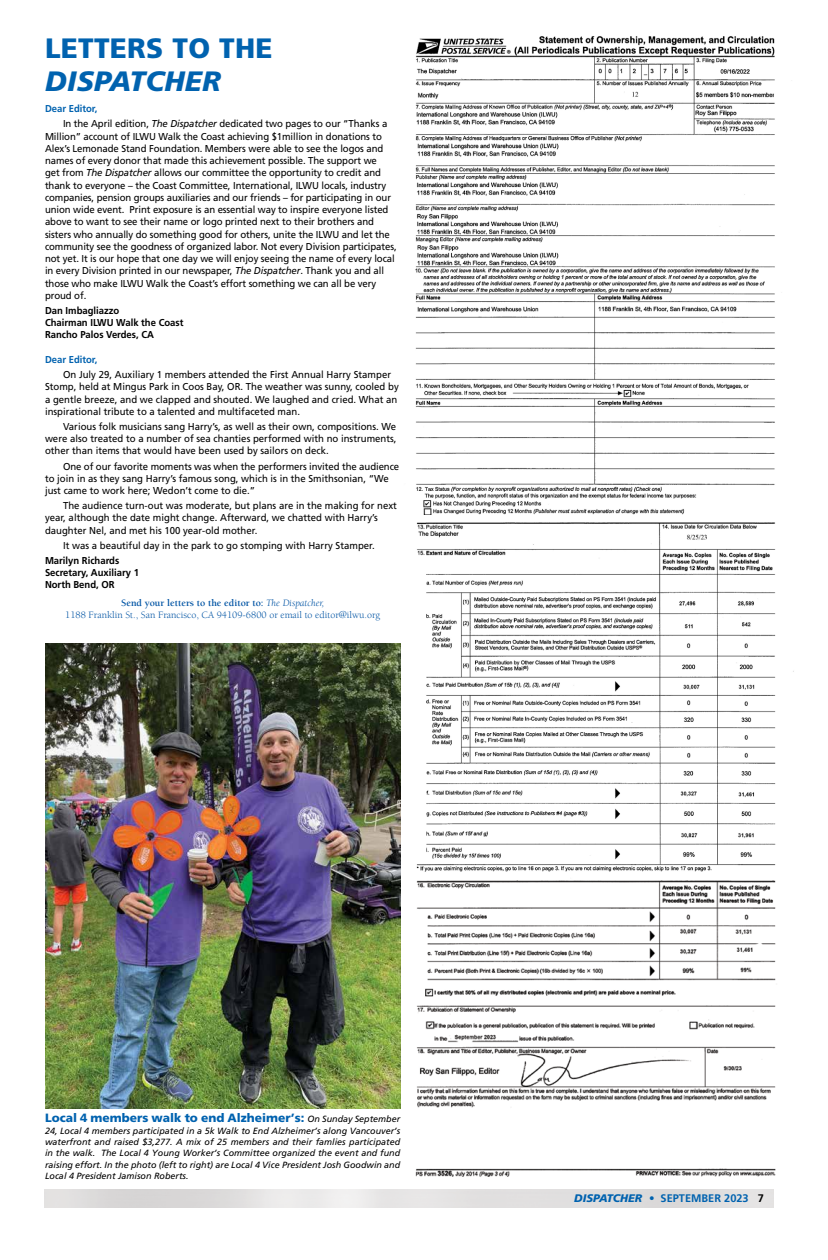
<style>
.page{position:relative;width:828px;height:1260px;background:#fff}
.page>*{position:absolute;margin:0;border:0;box-sizing:border-box;transform-origin:0 0}
.t1{font:900 28px "Frutiger";letter-spacing:.01em;color:#0062af}
.t2{font:italic 900 28px "Frutiger";letter-spacing:.01em;color:#0062af}
.t3{font:900 12px "Frutiger";color:#0062af}
.t4{font:700 11px "Frutiger";color:#0062af}
.t5{font:10px/12.2px "Frutiger";letter-spacing:-.01em;color:#000;scale:.96 1}
.t6{font:10px/12px "Berkeley";color:#0054a4;text-align:center}
.t7{font:700 10px/12.2px "Frutiger";color:#000;scale:.95 1}
.t8{font:700 10px "Frutiger";color:#0062af;scale:.95 1}
.t9{font:italic 9px/11.3px "Frutiger";color:#000;text-align:justify}
.s1{font-weight:700;color:#0062af}
.s2{font-style:italic}
.s3{font-weight:700}
.s4{font-weight:400;font-style:italic;font-size:9px;color:#000}
.s5{font-weight:900;font-style:italic}
.s6{color:#000}
</style>
<div class="page">
<img style="left:415px;top:36px;width:360px;height:478px">
<img style="left:416px;top:522px;width:378px;height:350px">
<img style="left:416px;top:881px;width:360px;height:227px">
<img style="left:415px;top:1168px;width:361px;height:9px">
<img style="left:45px;top:643px;width:356px;height:466px">
<h1 class="t1" style="left:45px;top:31px;width:229px">LETTERS TO THE</h1>
<h1 class="t2" style="left:45px;top:64px;width:177px">DISPATCHER</h1>
<p class="t5" style="left:63px;top:101px;width:339px;line-height:15.1px;text-indent:-18px"><span class="s1">Dear Editor,<br></span>In the April edition, <span class="s2">The Dispatcher</span> dedicated two pages to our “Thanks a</p>
<p class="t5" style="left:45px;top:130px;width:368px">Million” account of ILWU Walk the Coast achieving $1million in donations to Alex’s Lemonade Stand Foundation. Members were able to see the logos and names of every donor that made this achievement possible. The support we<br>get from <span class="s2">The Dispatcher</span> allows our committee the opportunity to credit and thank to everyone – the Coast Committee, International, ILWU locals, industry companies, pension groups auxiliaries and our friends – for participating in our union wide event. Print exposure is an essential way to inspire everyone listed above to want to see their name or logo printed next to their brothers and sisters who annually do something good for others, unite the ILWU and let the community see the goodness of organized labor. Not every Division participates, not yet. It is our hope that one day we will enjoy seeing the name of every local in every Division printed in our newspaper, <span class="s2">The Dispatcher</span>. Thank you and all those who make ILWU Walk the Coast’s effort something we can all be very proud of.</p>
<p class="t7" style="left:45px;top:304px;width:147px">Dan Imbagliazzo<br>Chairman ILWU Walk the Coast<br>Rancho Palos Verdes, CA</p>
<p class="t8" style="left:45px;top:354px;width:57px">Dear Editor,</p>
<p class="t5" style="left:45px;top:368px;width:370px;text-indent:18px">On July 29, Auxiliary 1 members attended the First Annual Harry Stamper Stomp, held at Mingus Park in Coos Bay, OR. The weather was sunny, cooled by a gentle breeze, and we clapped and shouted. We laughed and cried. What an inspirational tribute to a talented and multifaceted man.</p>
<p class="t5" style="left:45px;top:420px;width:368px;text-align:justify;text-indent:18px">Various folk musicians sang Harry’s, as well as their own, compositions. We were also treated to a number of sea chanties performed with no instruments, other than items that would have been used by sailors on deck.</p>
<p class="t5" style="left:45px;top:460px;width:370px;text-indent:18px">One of our favorite moments was when the performers invited the audience to join in as they sang Harry’s famous song, which is in the Smithsonian, “We just came to work here; Wedon’t come to die.”</p>
<p class="t5" style="left:45px;top:500px;width:368px;text-indent:18px">The audience turn-out was moderate, but plans are in the making for next year, although the date might change. Afterward, we chatted with Harry’s daughter Nel, and met his 100 year-old mother.</p>
<p class="t5" style="left:63px;top:539px;width:326px">It was a beautiful day in the park to go stomping with Harry Stamper.</p>
<p class="t7" style="left:45px;top:554px;width:100px">Marilyn Richards<br>Secretary, Auxiliary 1<br>North Bend, OR</p>
<p class="t6" style="left:65px;top:597px;width:316px"><span class="s3">Send your letters to the editor to:</span> <span class="s2">The Dispatcher,<br></span>1188 Franklin St., San Francisco, CA 94109-6800 or email to editor@ilwu.org</p>
<p class="t3" style="left:45px;top:1111px;width:357px">Local 4 members walk to end Alzheimer’s: <span class="s4">On Sunday September</span></p>
<p class="t9" style="left:45px;top:1125px;width:357px">24, Local 4 members participated in a 5k Walk to End Alzheimer’s along Vancouver’s waterfront and raised $3,277. A mix of 25 members and their famlies participated in the walk. The Local 4 Young Worker’s Committee organized the event and fund raising effort. In the photo (left to right) are Local 4 Vice President Josh Goodwin and Local 4 President Jamison Roberts.</p>
<p class="t4" style="left:574px;top:1191px;width:191px"><span class="s5">DISPATCHER</span> • SEPTEMBER 2023 <span class="s6">7</span></p>
</div>
